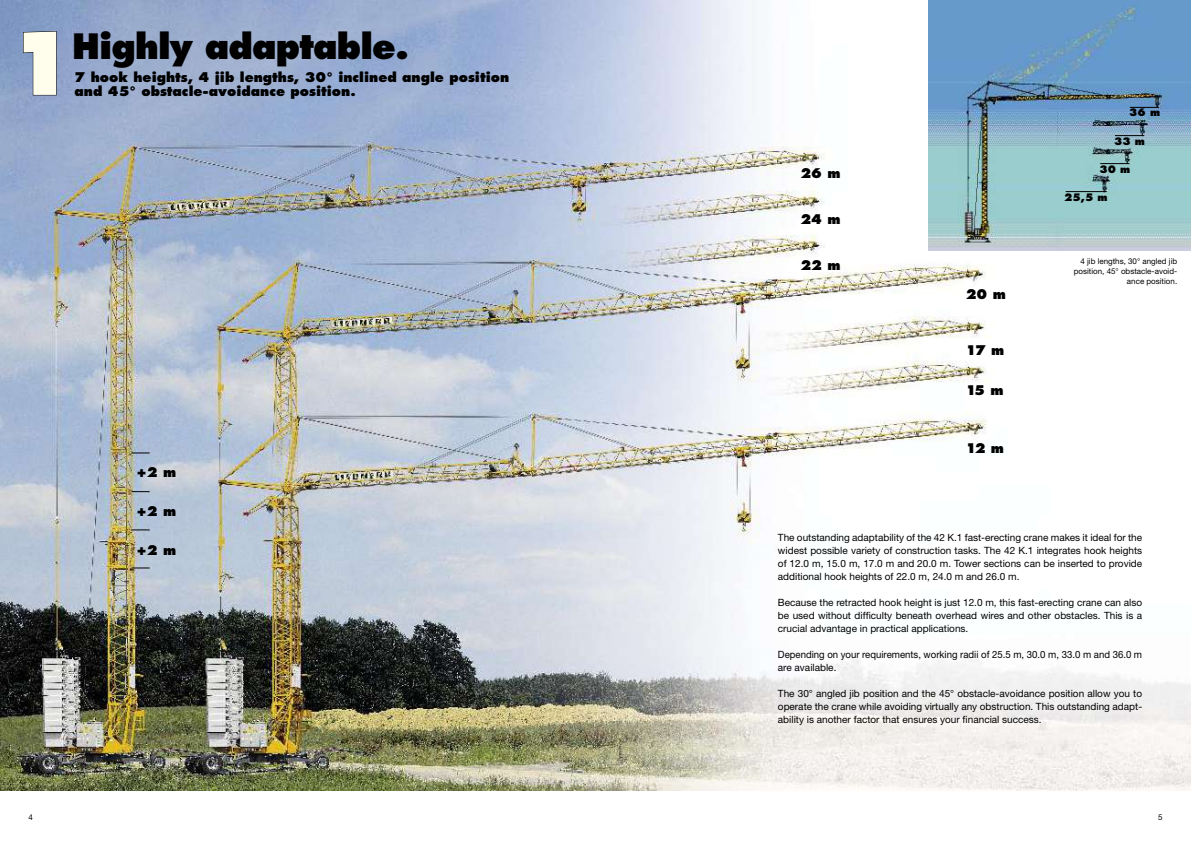
<style>
.page{position:relative;width:1191px;height:842px;background:#fff}
.page>*{position:absolute;margin:0;border:0;box-sizing:border-box;transform-origin:0 0}
.t1{font:800 84px "Futura";color:#fffdec}
.t2{font:800 34px "Futura";letter-spacing:-.025em;color:#000}
.t3{font:800 13px/14px "Futura";color:#000}
.t4{font:10px/13px "Helvetica Neue";color:#000;text-align:justify}
.t5{font:10px/13px "Helvetica Neue";color:#000;scale:.96 1}
.t6{font:800 10px "Futura";color:#000}
.t7{font:8px/10px "Helvetica Neue";color:#000;text-align:right}
</style>
<div class="page">
<img style="left:0;top:0;width:1191px;height:791px">
<svg style="left:22px;top:31px;width:35px;height:65px;background:#7c91b6"></svg>
<img style="left:928px;top:0;width:263px;height:250px">
<hr style="left:1129px;top:107px;width:30px;height:1px;background:#000">
<svg style="left:1115px;top:135px;width:29px;height:1px"></svg>
<svg style="left:1100px;top:163px;width:29px;height:1px"></svg>
<hr style="left:1065px;top:191px;width:41px;height:1px;background:#000">
<svg style="left:132px;top:567px;width:18px;height:1px"></svg>
<svg style="left:132px;top:529px;width:18px;height:1px"></svg>
<svg style="left:132px;top:491px;width:18px;height:1px"></svg>
<svg style="left:132px;top:452px;width:18px;height:1px"></svg>
<h1 class="t1" style="left:8px;top:12px;width:71px">1</h1>
<h2 class="t2" style="left:72px;top:25px;width:339px">Highly adaptable.</h2>
<h3 class="t3" style="left:75px;top:71px;width:436px">7 hook heights, 4 jib lengths, 30° inclined angle position and 45° obstacle-avoidance position.</h3>
<h3 class="t3" style="left:136px;top:466px;width:41px">+2 m</h3>
<h3 class="t3" style="left:136px;top:504px;width:41px">+2 m</h3>
<h3 class="t3" style="left:136px;top:543px;width:41px">+2 m</h3>
<h3 class="t3" style="left:800px;top:166px;width:42px">26 m</h3>
<h3 class="t3" style="left:800px;top:213px;width:42px">24 m</h3>
<h3 class="t3" style="left:800px;top:258px;width:42px">22 m</h3>
<h3 class="t3" style="left:965px;top:288px;width:42px">20 m</h3>
<h3 class="t3" style="left:965px;top:343px;width:40px">17 m</h3>
<h3 class="t3" style="left:965px;top:383px;width:39px">15 m</h3>
<h3 class="t3" style="left:965px;top:441px;width:40px">12 m</h3>
<p class="t6" style="left:1129px;top:106px;width:32px">36 m</p>
<p class="t6" style="left:1114px;top:135px;width:32px">33 m</p>
<p class="t6" style="left:1099px;top:163px;width:32px">30 m</p>
<p class="t6" style="left:1064px;top:191px;width:45px">25,5 m</p>
<p class="t7" style="left:1073px;top:256px;width:105px">4 jib lengths, 30° angled jib position, 45° obstacle-avoid&shy;ance position.</p>
<p class="t4" style="left:778px;top:531px;width:366px">The outstanding adaptability of the 42 K.1 fast-erecting crane makes it ideal for the widest possible variety of construction tasks. The 42 K.1 integrates hook heights of 12.0 m, 15.0 m, 17.0 m and 20.0 m. Tower sections can be inserted to provide additional hook heights of 22.0 m, 24.0 m and 26.0 m.</p>
<p class="t4" style="left:778px;top:596px;width:366px">Because the retracted hook height is just 12.0 m, this fast-erecting crane can also be used without difficulty beneath overhead wires and other obstacles. This is a crucial advantage in practical applications.</p>
<p class="t5" style="left:778px;top:648px;width:381px">Depending on your requirements, working radii of 25.5 m, 30.0 m, 33.0 m and 36.0 m are available.</p>
<p class="t4" style="left:778px;top:687px;width:366px">The 30° angled jib position and the 45° obstacle-avoidance position allow you to operate the crane while avoiding virtually any obstruction. This outstanding adapt&shy;ability is another factor that ensures your financial success.</p>
<p class="t7" style="left:28px;top:812px;width:6px">4</p>
<p class="t7" style="left:1158px;top:812px;width:6px">5</p>
</div>
